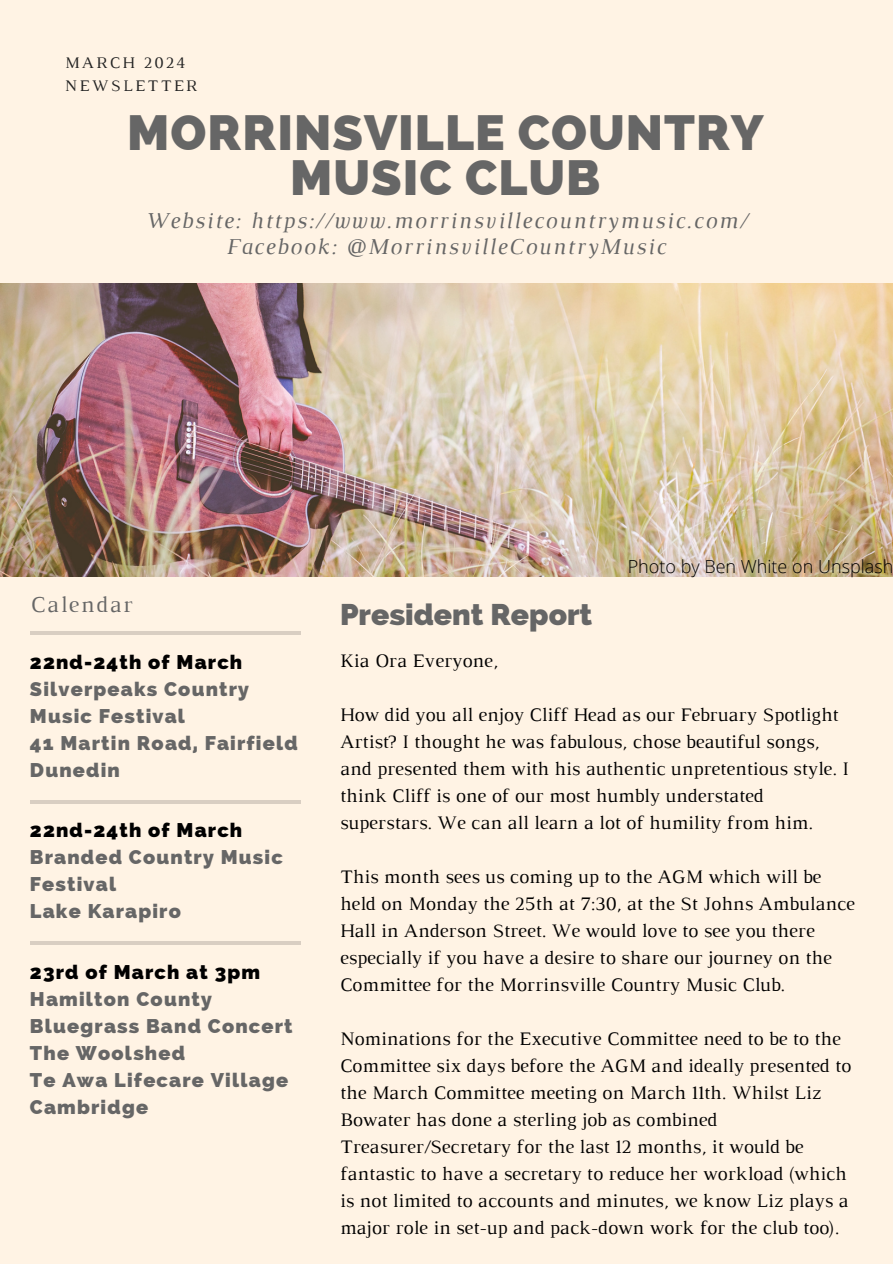
<style>
.page{position:relative;width:893px;height:1264px;background:#fff}
.page>*{position:absolute;margin:0;border:0;box-sizing:border-box;transform-origin:0 0}
.t1{font:800 49.5px/45px "Raleway";letter-spacing:.02em;color:#666;text-align:center}
.t2{font:800 30px "Raleway";color:#666}
.t3{font:italic 23.1px/25.8px "Luthier";letter-spacing:.07em;color:#666;text-align:center}
.t4{font:23.1px "Luthier";letter-spacing:.07em;color:#666}
.t5{font:800 19.8px/27px "Raleway";letter-spacing:.06em;color:#666}
.t6{font:19.5px/27px "Luthier";color:#000}
.t7{font:300 18px "Open Sans";color:#000}
.t8{font:16.5px "Luthier";letter-spacing:.14em;color:#222}
.s1{color:#000}
</style>
<div class="page">
<div style="left:0;top:0;width:892px;height:1263px;background:#fff3e4"></div>
<img style="left:0;top:284px;width:892px;height:292px">
<hr style="left:30px;top:631px;width:270px;height:4px;background:#d9cec2">
<hr style="left:30px;top:941px;width:270px;height:3px;background:#000">
<hr style="left:30px;top:800px;width:270px;height:3px;background:#000">
<h1 class="t8" style="left:65px;top:57px;width:122px">MARCH 2024</h1>
<h3 class="t8" style="left:65px;top:79px;width:134px">NEWSLETTER</h3>
<p class="t1" style="left:127px;top:110px;width:637px">MORRINSVILLE COUNTRY<br>MUSIC CLUB</p>
<p class="t3" style="left:145px;top:209px;width:603px">Website: https://www.morrinsvillecountrymusic.com/<br>Facebook: @MorrinsvilleCountryMusic</p>
<h5 class="t7" style="left:627px;top:553px;width:267px">Photo by Ben White on Unsplash</h5>
<h3 class="t4" style="left:31px;top:596px;width:104px">Calendar</h3>
<h4 class="t2" style="left:340px;top:597px;width:254px">President Report</h4>
<h4 class="t6" style="left:340px;top:648px;width:160px">Kia Ora Everyone,</h4>
<h4 class="t6" style="left:340px;top:702px;width:510px">How did you all enjoy Cliff Head as our February Spotlight Artist? I thought he was fabulous, chose beautiful songs, and presented them with his authentic unpretentious style. I think Cliff is one of our most humbly understated superstars. We can all learn a lot of humility from him.</h4>
<h2 class="t6" style="left:340px;top:864px;width:516px">This month sees us coming up to the AGM which will be held on Monday the 25th at 7:30, at the St Johns Ambulance Hall in Anderson Street. We would love to see you there especially if you have a desire to share our journey on the Committee for the Morrinsville Country Music Club.</h2>
<h5 class="t6" style="left:340px;top:1026px;width:512px">Nominations for the Executive Committee need to be to the Committee six days before the AGM and ideally presented to the March Committee meeting on March 11th. Whilst Liz Bowater has done a sterling job as combined Treasurer/Secretary for the last 12 months, it would be fantastic to have a secretary to reduce her workload (which is not limited to accounts and minutes, we know Liz plays a major role in set-up and pack-down work for the club too).</h5>
<h5 class="t5" style="left:30px;top:648px;width:269px"><span class="s1">22nd-24th of March<br></span>Silverpeaks Country<br>Music Festival<br>41 Martin Road, Fairfield<br>Dunedin</h5>
<h5 class="t5" style="left:30px;top:816px;width:254px"><span class="s1">22nd-24th of March<br></span>Branded Country Music<br>Festival<br>Lake Karapiro</h5>
<h5 class="t5" style="left:30px;top:958px;width:264px"><span class="s1">23rd of March at 3pm<br></span>Hamilton County<br>Bluegrass Band Concert<br>The Woolshed<br>Te Awa Lifecare Village<br>Cambridge</h5>
</div>
